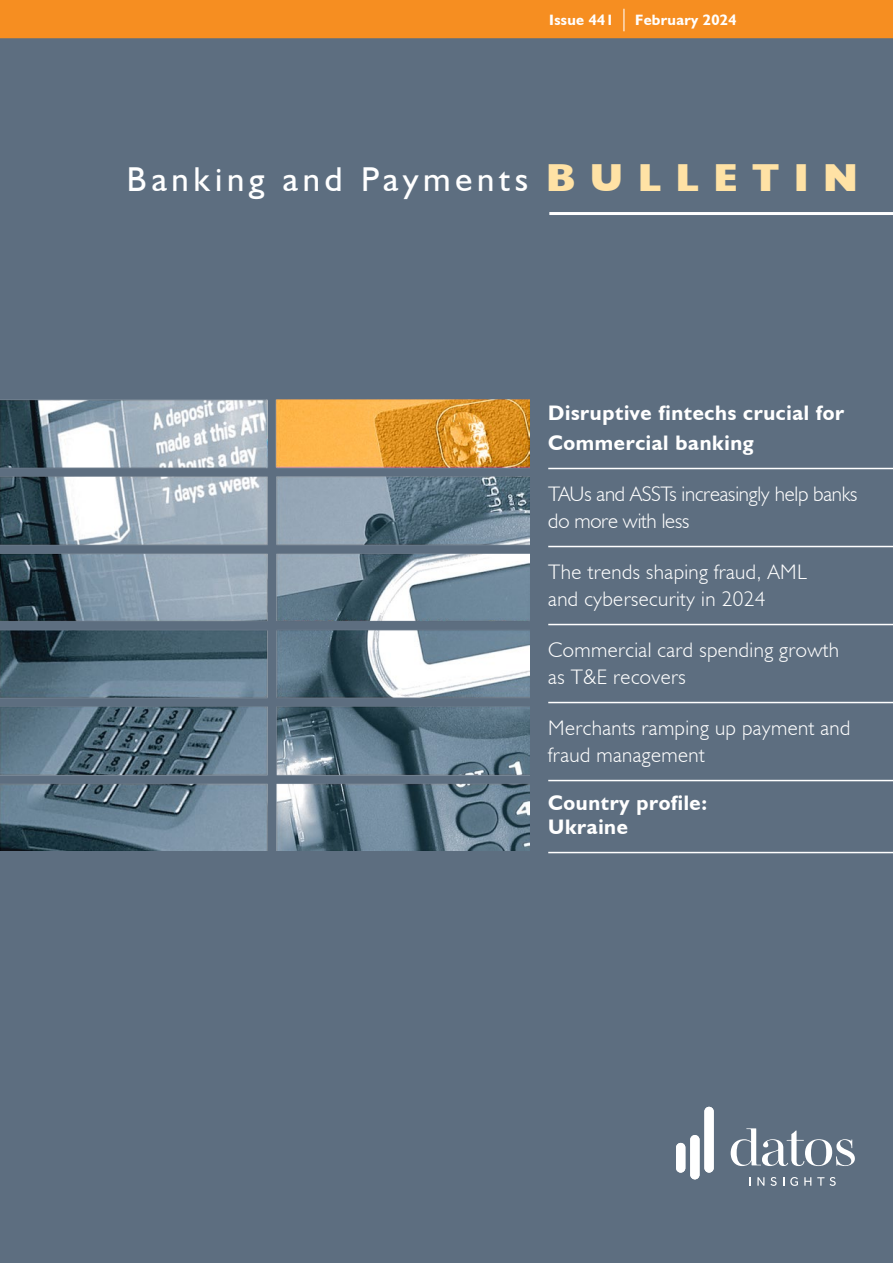
<style>
.page{position:relative;width:893px;height:1263px;background:#fff}
.page>*{position:absolute;margin:0;border:0;box-sizing:border-box;transform-origin:0 0}
.t1{font:34.5px "Humanist 521 BT";letter-spacing:.14em;color:#fff}
.t2{font:300 21px/27px "Humanist 521 BT";letter-spacing:.02em;color:#fff}
.t3{font:700 21px/30px "Humanist 521 BT";letter-spacing:.03em;color:#fff}
.t4{font:300 21px/27px "Humanist 521 BT";letter-spacing:-.01em;color:#fff}
.t5{font:700 15px "Humanist 521 BT";letter-spacing:.02em;color:#fff}
.s1{font-weight:300;font-size:22.5px}
.s2{font-weight:800;font-size:39px;color:#ffe2a5}
</style>
<div class="page">
<div style="left:0;top:16px;width:893px;height:1247px;background:#5d6e80"></div>
<div style="left:0;top:0;width:893px;height:38px;background:#f68e21"></div>
<hr style="left:549px;top:212px;width:344px;height:3px;background:#fff">
<hr style="left:548px;top:468px;width:345px;height:1px;background:#fff">
<hr style="left:548px;top:546px;width:345px;height:1px;background:#fff">
<hr style="left:548px;top:624px;width:345px;height:1px;background:#fff">
<hr style="left:548px;top:702px;width:345px;height:1px;background:#fff">
<hr style="left:548px;top:780px;width:345px;height:1px;background:#fff">
<hr style="left:548px;top:852px;width:345px;height:1px;background:#fff">
<img style="left:0;top:399px;width:530px;height:451px">
<img style="left:267px;top:399px;width:263px;height:77px">
<div style="left:676px;top:1143px;width:9px;height:29px;background:#fff;border-radius:5px"></div>
<div style="left:690px;top:1135px;width:9px;height:44px;background:#fff;border-radius:5px"></div>
<div style="left:704px;top:1107px;width:10px;height:65px;background:#fff;border-radius:5px"></div>
<svg style="left:731px;top:1128px;width:124px;height:38px"></svg>
<svg style="left:757px;top:1177px;width:7px;height:9px"></svg>
<svg style="left:770px;top:1177px;width:7px;height:9px"></svg>
<svg style="left:790px;top:1177px;width:8px;height:9px"></svg>
<svg style="left:804px;top:1177px;width:7px;height:9px"></svg>
<svg style="left:817px;top:1177px;width:19px;height:9px"></svg>
<p class="t5" style="left:525px;top:11px;width:205px">Issue 228 <span class="s1">|</span> Sept mbe 20 4</p>
<p class="t5" style="left:549px;top:11px;width:189px">Issue 441 <span class="s1">|</span> February 2024</p>
<h1 class="t1" style="left:127px;top:158px;width:732px">Banking and Payments <span class="s2">B U L L E T I N</span></h1>
<p class="t3" style="left:548px;top:397px;width:297px">Disruptive fintechs crucial for<br>Commercial banking</p>
<p class="t4" style="left:548px;top:480px;width:311px">TAUs and ASSTs increasingly help banks do more with less</p>
<p class="t2" style="left:548px;top:558px;width:260px">The trends shaping fraud, AML and cybersecurity in 2024</p>
<p class="t2" style="left:548px;top:636px;width:292px">Commercial card spending growth as T&amp;E recovers</p>
<p class="t2" style="left:548px;top:714px;width:304px">Merchants ramping up payment and fraud management</p>
<p class="t3" style="left:548px;top:790px;width:160px;line-height:24px">Country profile:<br>Ukraine</p>
</div>
